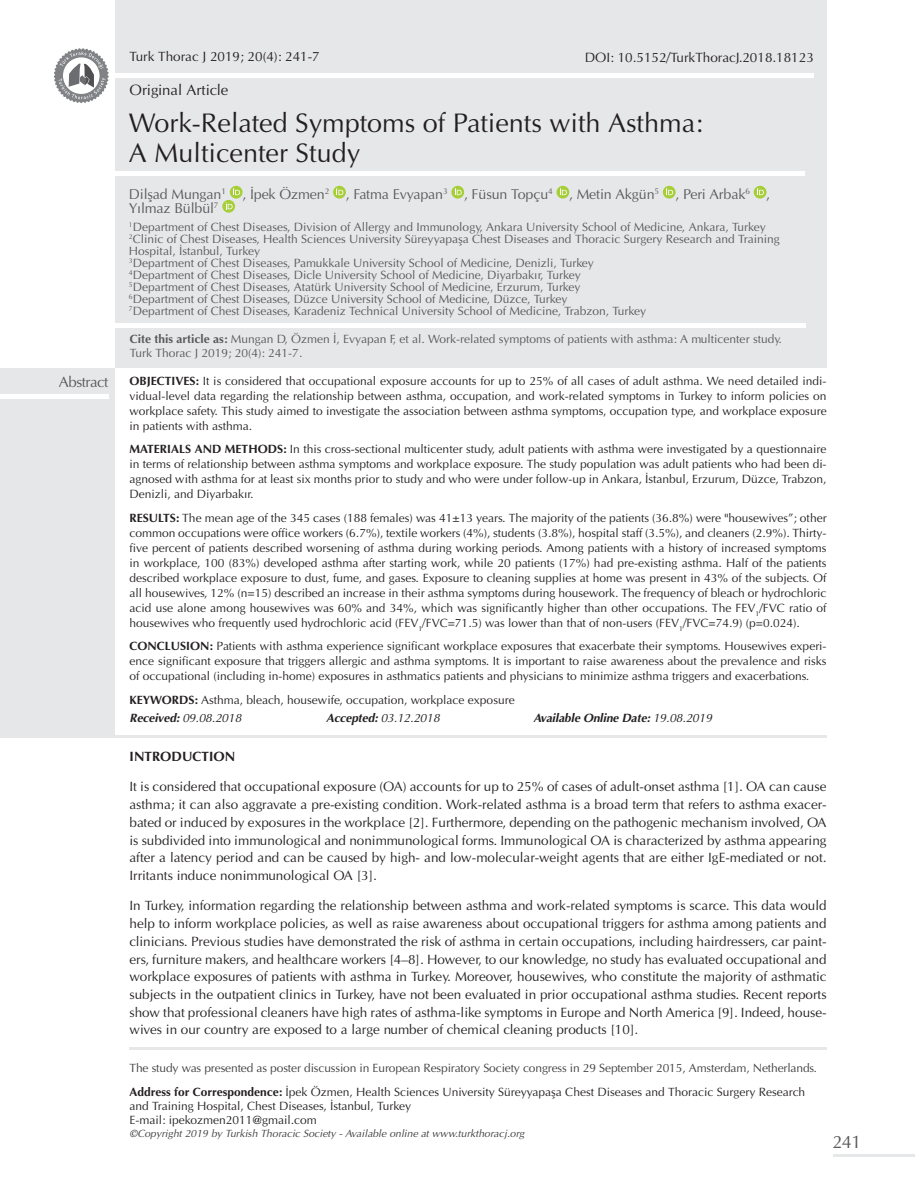
<style>
.page{position:relative;width:915px;height:1191px;background:#fff}
.page>*{position:absolute;margin:0;border:0;box-sizing:border-box;transform-origin:0 0}
.t1{font:27px/30px "Optima Normal Tr";color:#231f20}
.t2{font:18px "Optima Normal Tr";color:#57585a}
.t3{font:15px "Optima Normal Tr";color:#231f20}
.t4{font:15px "Optima Normal Tr";letter-spacing:-.03em;color:#57585a}
.t5{font:14.25px/14.1px "Optima Normal Tr";letter-spacing:-.01em;color:#57585a}
.t6{font:13.5px/17.7px "Optima Normal Tr";color:#231f20;text-align:justify}
.t7{font:13.5px "Optima Bold Tr";color:#231f20}
.t8{font:12px/15px "Optima Normal Tr";color:#231f20;text-align:justify}
.t9{font:12px/12px "Optima Normal Tr";color:#57585a}
.t10{font:12px "Optima Normal Tr";letter-spacing:-.01em;color:#3e3e3f}
.t11{font:12px "Optima Italic Tr";letter-spacing:-.01em;color:#231f20}
.t12{font:italic 700 12px "Optima Tr";letter-spacing:-.01em;color:#231f20}
.t13{font:10.5px "Optima Italic Tr";color:#3e3e3f}
.s1{font-family:"Optima Bold Tr"}
.s2{font-family:"Optima Tr";font-weight:700;font-style:italic}
.s3{font-family:"Optima Italic Tr";font-weight:400;font-style:normal}
</style>
<div class="page">
<div style="left:115px;top:0;width:711px;height:368px;background:#e6e7e9"></div>
<svg style="left:230px;top:186px;width:12px;height:13px"></svg>
<svg style="left:233px;top:188px;width:7px;height:7px"></svg>
<svg style="left:333px;top:186px;width:13px;height:13px"></svg>
<svg style="left:336px;top:188px;width:7px;height:7px"></svg>
<svg style="left:451px;top:186px;width:13px;height:13px"></svg>
<svg style="left:454px;top:188px;width:7px;height:7px"></svg>
<svg style="left:556px;top:186px;width:13px;height:13px"></svg>
<svg style="left:559px;top:188px;width:7px;height:7px"></svg>
<svg style="left:662px;top:186px;width:13px;height:13px"></svg>
<svg style="left:666px;top:188px;width:7px;height:7px"></svg>
<svg style="left:753px;top:186px;width:13px;height:13px"></svg>
<svg style="left:756px;top:188px;width:7px;height:7px"></svg>
<svg style="left:222px;top:200px;width:13px;height:13px"></svg>
<svg style="left:225px;top:202px;width:7px;height:7px"></svg>
<hr style="left:4px;top:74px;width:809px;height:4px;background:#fff">
<svg style="left:53px;top:48px;width:56px;height:55px"></svg>
<hr style="left:0;top:171px;width:804px;height:4px;background:#fff">
<hr style="left:129px;top:1047px;width:697px;height:3px;background:#e6e7e9">
<hr style="left:833px;top:1154px;width:81px;height:2px;background:#e6e7e9">
<div style="left:0;top:323px;width:805px;height:5px;background:#fff"></div>
<div style="left:0;top:368px;width:115px;height:368px;background:#e6e7e9"></div>
<div style="left:0;top:394px;width:108px;height:5px;background:#fff"></div>
<hr style="left:0;top:735px;width:826px;height:3px;background:#e6e7e9">
<p class="t4" style="left:59px;top:373px;width:51px">Abstract</p>
<p class="t6" style="left:129px;top:48px;width:192px">Turk Thorac J 2019; 20(4): 241-7</p>
<p class="t3" style="left:129px;top:81px;width:100px">Original Article</p>
<p class="t1" style="left:129px;top:107px;width:575px">Work-Related Symptoms of Patients with Asthma:<br>A Multicenter Study</p>
<p class="t6" style="left:584px;top:49px;width:230px">DOI: 10.5152/TurkThoracJ.2018.18123</p>
<p class="t5" style="left:129px;top:187px;width:642px">Dilşad Mungan<sup>1</sup> , İpek Özmen<sup>2</sup> , Fatma Evyapan<sup>3</sup> , Füsun Topçu<sup>4</sup> , Metin Akgün<sup>5</sup> , Peri Arbak<sup>6</sup> ,<br>Yılmaz Bülbül<sup>7</sup></p>
<p class="t9" style="left:129px;top:221px;width:638px"><sup>1</sup>Department of Chest Diseases, Division of Allergy and Immunology, Ankara University School of Medicine, Ankara, Turkey</p>
<p class="t9" style="left:129px;top:233px;width:652px"><sup>2</sup>Clinic of Chest Diseases, Health Sciences University Süreyyapaşa Chest Diseases and Thoracic Surgery Research and Training<br>Hospital, İstanbul, Turkey</p>
<p class="t9" style="left:129px;top:257px;width:466px"><sup>3</sup>Department of Chest Diseases, Pamukkale University School of Medicine, Denizli, Turkey</p>
<p class="t9" style="left:129px;top:269px;width:453px"><sup>4</sup>Department of Chest Diseases, Dicle University School of Medicine, Diyarbakır, Turkey</p>
<p class="t9" style="left:129px;top:281px;width:453px"><sup>5</sup>Department of Chest Diseases, Atatürk University School of Medicine, Erzurum, Turkey</p>
<p class="t9" style="left:129px;top:293px;width:440px"><sup>6</sup>Department of Chest Diseases, Düzce University School of Medicine, Düzce, Turkey</p>
<p class="t9" style="left:129px;top:305px;width:518px"><sup>7</sup>Department of Chest Diseases, Karadeniz Technical University School of Medicine, Trabzon, Turkey</p>
<p class="t9" style="left:130px;top:332px;width:653px;line-height:14.4px"><span class="s1">Cite this article as:</span> Mungan D, Özmen İ, Evyapan F, et al. Work-related symptoms of patients with asthma: A multicenter study.<br>Turk Thorac J 2019; 20(4): 241-7.</p>
<p class="t8" style="left:129px;top:373px;width:698px"><span class="s1">OBJECTIVES:</span> It is considered that occupational exposure accounts for up to 25% of all cases of adult asthma. We need detailed indi&shy;vidual-level data regarding the relationship between asthma, occupation, and work-related symptoms in Turkey to inform policies on workplace safety. This study aimed to investigate the association between asthma symptoms, occupation type, and workplace exposure in patients with asthma.</p>
<p class="t8" style="left:129px;top:441px;width:698px"><span class="s1">MATERIALS AND METHODS:</span> In this cross-sectional multicenter study, adult patients with asthma were investigated by a questionnaire in terms of relationship between asthma symptoms and workplace exposure. The study population was adult patients who had been di&shy;agnosed with asthma for at least six months prior to study and who were under follow-up in Ankara, İstanbul, Erzurum, Düzce, Trabzon, Denizli, and Diyarbakır.</p>
<p class="t8" style="left:129px;top:510px;width:698px"><span class="s1">RESULTS:</span> The mean age of the 345 cases (188 females) was 41±13 years. The majority of the patients (36.8%) were "housewives”; other common occupations were office workers (6.7%), textile workers (4%), students (3.8%), hospital staff (3.5%), and cleaners (2.9%). Thirty&shy;five percent of patients described worsening of asthma during working periods. Among patients with a history of increased symptoms in workplace, 100 (83%) developed asthma after starting work, while 20 patients (17%) had pre-existing asthma. Half of the patients described workplace exposure to dust, fume, and gases. Exposure to cleaning supplies at home was present in 43% of the subjects. Of all housewives, 12% (n=15) described an increase in their asthma symptoms during housework. The frequency of bleach or hydrochloric acid use alone among housewives was 60% and 34%, which was significantly higher than other occupations. The FEV<sub>1</sub>/FVC ratio of housewives who frequently used hydrochloric acid (FEV<sub>1</sub>/FVC=71.5) was lower than that of non-users (FEV<sub>1</sub>/FVC=74.9) (p=0.024).</p>
<p class="t8" style="left:129px;top:638px;width:698px"><span class="s1">CONCLUSION:</span> Patients with asthma experience significant workplace exposures that exacerbate their symptoms. Housewives experi&shy;ence significant exposure that triggers allergic and asthma symptoms. It is important to raise awareness about the prevalence and risks of occupational (including in-home) exposures in asthmatics patients and physicians to minimize asthma triggers and exacerbations.</p>
<p class="t8" style="left:129px;top:692px;width:386px"><span class="s1">KEYWORDS:</span> Asthma, bleach, housewife, occupation, workplace exposure</p>
<p class="t11" style="left:129px;top:711px;width:113px"><span class="s2">Received:</span> 09.08.2018</p>
<p class="t11" style="left:326px;top:711px;width:115px"><span class="s2">Accepted:</span> 03.12.2018</p>
<p class="t12" style="left:533px;top:710px;width:180px">Available Online Date: <span class="s3">19.08.2019</span></p>
<p class="t7" style="left:129px;top:748px;width:107px">INTRODUCTION</p>
<p class="t6" style="left:129px;top:778px;width:698px">It is considered that occupational exposure (OA) accounts for up to 25% of cases of adult-onset asthma [1]. OA can cause asthma; it can also aggravate a pre-existing condition. Work-related asthma is a broad term that refers to asthma exacer&shy;bated or induced by exposures in the workplace [2]. Furthermore, depending on the pathogenic mechanism involved, OA is subdivided into immunological and nonimmunological forms. Immunological OA is characterized by asthma appearing after a latency period and can be caused by high- and low-molecular-weight agents that are either IgE-mediated or not.<br>Irritants induce nonimmunological OA [3].</p>
<p class="t6" style="left:129px;top:897px;width:698px">In Turkey, information regarding the relationship between asthma and work-related symptoms is scarce. This data would help to inform workplace policies, as well as raise awareness about occupational triggers for asthma among patients and clinicians. Previous studies have demonstrated the risk of asthma in certain occupations, including hairdressers, car paint&shy;ers, furniture makers, and healthcare workers [4–8]. However, to our knowledge, no study has evaluated occupational and workplace exposures of patients with asthma in Turkey. Moreover, housewives, who constitute the majority of asthmatic subjects in the outpatient clinics in Turkey, have not been evaluated in prior occupational asthma studies. Recent reports show that professional cleaners have high rates of asthma-like symptoms in Europe and North America [9]. Indeed, house&shy;wives in our country are exposed to a large number of chemical cleaning products [10].</p>
<p class="t10" style="left:129px;top:1060px;width:688px">The study was presented as poster discussion in European Respiratory Society congress in 29 September 2015, Amsterdam, Netherlands.</p>
<p class="t8" style="left:129px;top:1084px;width:677px;line-height:14.4px;text-align:left"><span class="s1">Address for Correspondence:</span> İpek Özmen, Health Sciences University Süreyyapaşa Chest Diseases and Thoracic Surgery Research and Training Hospital, Chest Diseases, İstanbul, Turkey<br>E-mail: ipekozmen2011@gmail.com</p>
<p class="t13" style="left:129px;top:1127px;width:396px">©Copyright 2019 by Turkish Thoracic Society - Available online at www.turkthoracj.org</p>
<p class="t2" style="left:832px;top:1131px;width:30px">241</p>
</div>
